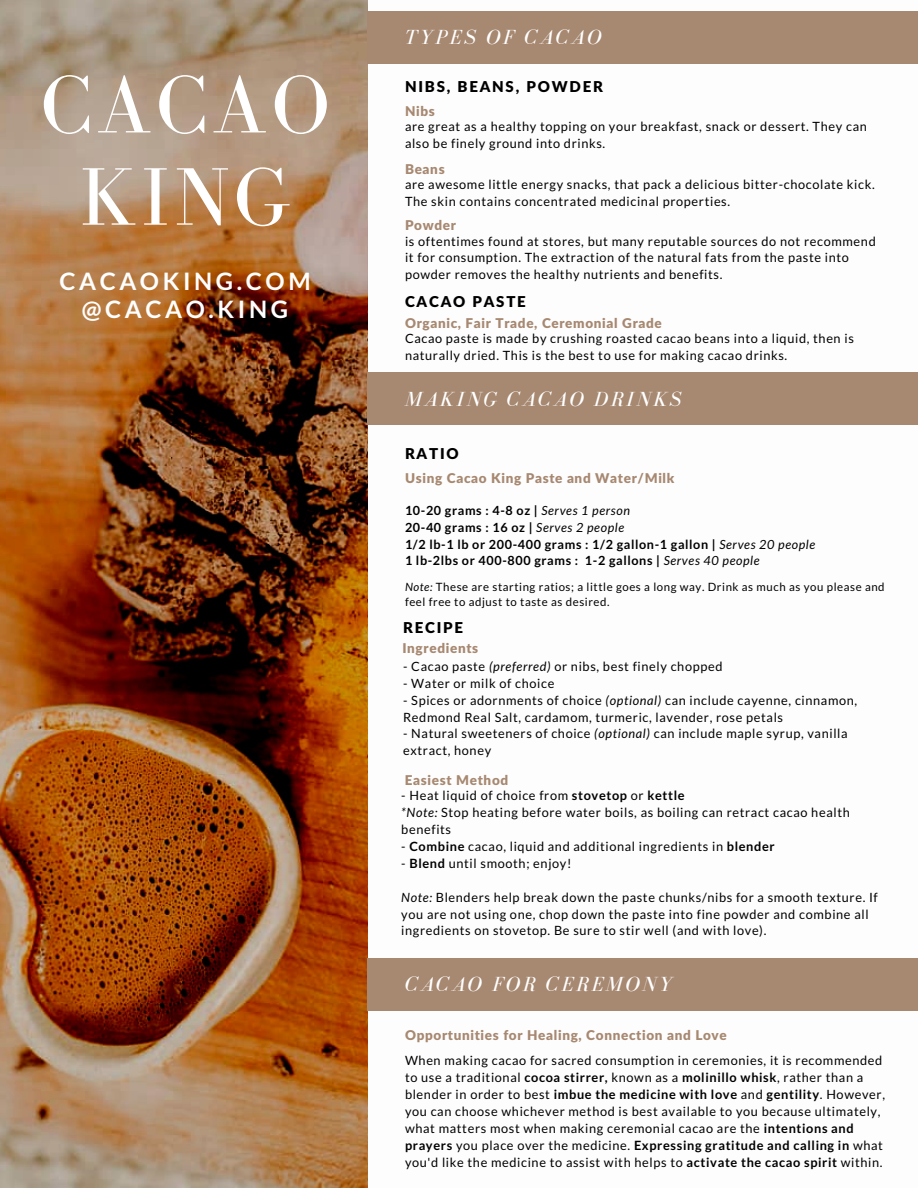
<style>
.page{position:relative;width:918px;height:1188px;background:#fff}
.page>*{position:absolute;margin:0;border:0;box-sizing:border-box;transform-origin:0 0}
.t1{font:84px/92.2px "Bodoni FLF";letter-spacing:.05em;color:#fff;text-align:center}
.t2{font:700 24px "Lato";letter-spacing:.15em;color:#fff}
.t3{font:italic 21px "Bodoni FLF";letter-spacing:.115em;color:#fff}
.t4{font:900 15px "Lato Latin";letter-spacing:.12em;color:#000}
.t5{font:900 13.5px "Lato Latin";letter-spacing:.05em;color:#a78871}
.t6{font:12.75px/16.8px "Lato";letter-spacing:.05em;color:#000}
.t7{font:700 12.6px/16.8px "Lato";letter-spacing:.05em;color:#000}
.t8{font:11.4px/15.1px "Lato";letter-spacing:.05em;color:#000}
.s1{font-weight:400;font-style:italic}
.s2{font-style:italic}
.s3{font-weight:700}
</style>
<div class="page">
<img style="left:0;top:0;width:367px;height:1188px">
<div style="left:367px;top:958px;width:551px;height:53px;background:#a78871"></div>
<div style="left:367px;top:11px;width:551px;height:53px;background:#a78871"></div>
<div style="left:367px;top:372px;width:551px;height:53px;background:#a78871"></div>
<h1 class="t1" style="left:41px;top:58px;width:290px">CACAO<br>KING</h1>
<h2 class="t2" style="left:59px;top:266px;width:253px">CACAOKING.COM</h2>
<h2 class="t2" style="left:82px;top:294px;width:208px">@CACAO.KING</h2>
<h3 class="t3" style="left:405px;top:26px;width:198px">TYPES OF CACAO</h3>
<p class="t4" style="left:405px;top:80px;width:200px">NIBS, BEANS, POWDER</p>
<p class="t5" style="left:405px;top:105px;width:31px">Nibs</p>
<p class="t6" style="left:405px;top:118px;width:463px">are great as a healthy topping on your breakfast, snack or dessert. They can also be finely ground into drinks.</p>
<p class="t5" style="left:405px;top:163px;width:41px">Beans</p>
<p class="t6" style="left:405px;top:176px;width:471px">are awesome little energy snacks, that pack a delicious bitter-chocolate kick.<br>The skin contains concentrated medicinal properties.</p>
<p class="t5" style="left:405px;top:219px;width:53px">Powder</p>
<p class="t6" style="left:405px;top:232px;width:472px">is oftentimes found at stores, but many reputable sources do not recommend it for consumption. The extraction of the natural fats from the paste into powder removes the healthy nutrients and benefits.</p>
<p class="t4" style="left:405px;top:295px;width:122px">CACAO PASTE</p>
<p class="t5" style="left:405px;top:317px;width:258px">Organic, Fair Trade, Ceremonial Grade</p>
<p class="t6" style="left:405px;top:330px;width:450px">Cacao paste is made by crushing roasted cacao beans into a liquid, then is naturally dried. This is the best to use for making cacao drinks.</p>
<h3 class="t3" style="left:405px;top:387px;width:278px">MAKING CACAO DRINKS</h3>
<p class="t4" style="left:405px;top:447px;width:55px">RATIO</p>
<p class="t5" style="left:405px;top:472px;width:271px">Using Cacao King Paste and Water/Milk</p>
<p class="t7" style="left:405px;top:502px;width:412px">10-20 grams : 4-8 oz | <span class="s1">Serves 1 person<br></span>20-40 grams : 16 oz | <span class="s1">Serves 2 people<br></span>1/2 lb-1 lb or 200-400 grams : 1/2 gallon-1 gallon | <span class="s1">Serves 20 people </span>1 lb-2lbs or 400-800 grams : 1-2 gallons | <span class="s1">Serves 40 people</span></p>
<p class="t8" style="left:405px;top:579px;width:481px"><span class="s2">Note:</span> These are starting ratios; a little goes a long way. Drink as much as you please and feel free to adjust to taste as desired.</p>
<p class="t4" style="left:403px;top:621px;width:62px">RECIPE</p>
<p class="t5" style="left:402px;top:642px;width:77px">Ingredients</p>
<p class="t6" style="left:403px;top:658px;width:321px">- Cacao paste <span class="s2">(preferred)</span> or nibs, best finely chopped</p>
<p class="t6" style="left:403px;top:674px;width:153px">- Water or milk of choice</p>
<p class="t6" style="left:403px;top:691px;width:456px">- Spices or adornments of choice <span class="s2">(optional)</span> can include cayenne, cinnamon,<br>Redmond Real Salt, cardamom, turmeric, lavender, rose petals</p>
<p class="t6" style="left:403px;top:725px;width:446px">- Natural sweeteners of choice <span class="s2">(optional)</span> can include maple syrup, vanilla extract, honey</p>
<p class="t5" style="left:405px;top:774px;width:105px">Easiest Method</p>
<p class="t6" style="left:401px;top:787px;width:450px">- Heat liquid of choice from <span class="s3">stovetop</span> or <span class="s3">kettle<br></span><span class="s2">*Note:</span> Stop heating before water boils, as boiling can retract cacao health benefits</p>
<p class="t6" style="left:401px;top:838px;width:375px">- <span class="s3">Combine</span> cacao, liquid and additional ingredients in <span class="s3">blender</span></p>
<p class="t6" style="left:401px;top:855px;width:172px">- <span class="s3">Blend</span> until smooth; enjoy!</p>
<p class="t6" style="left:401px;top:888px;width:478px"><span class="s2">Note:</span> Blenders help break down the paste chunks/nibs for a smooth texture. If you are not using one, chop down the paste into fine powder and combine all ingredients on stovetop. Be sure to stir well (and with love).</p>
<h3 class="t3" style="left:405px;top:973px;width:269px">CACAO FOR CEREMONY</h3>
<p class="t5" style="left:405px;top:1029px;width:323px">Opportunities for Healing, Connection and Love</p>
<p class="t6" style="left:405px;top:1052px;width:482px">When making cacao for sacred consumption in ceremonies, it is recommended to use a traditional <span class="s3">cocoa stirrer,</span> known as a <span class="s3">molinillo whisk</span>, rather than a blender in order to best <span class="s3">imbue the medicine with love</span> and <span class="s3">gentility</span>. However, you can choose whichever method is best available to you because ultimately, what matters most when making ceremonial cacao are the <span class="s3">intentions and prayers</span> you place over the medicine. <span class="s3">Expressing gratitude and calling in</span> what you'd like the medicine to assist with helps to <span class="s3">activate the cacao spirit</span> within.</p>
</div>
